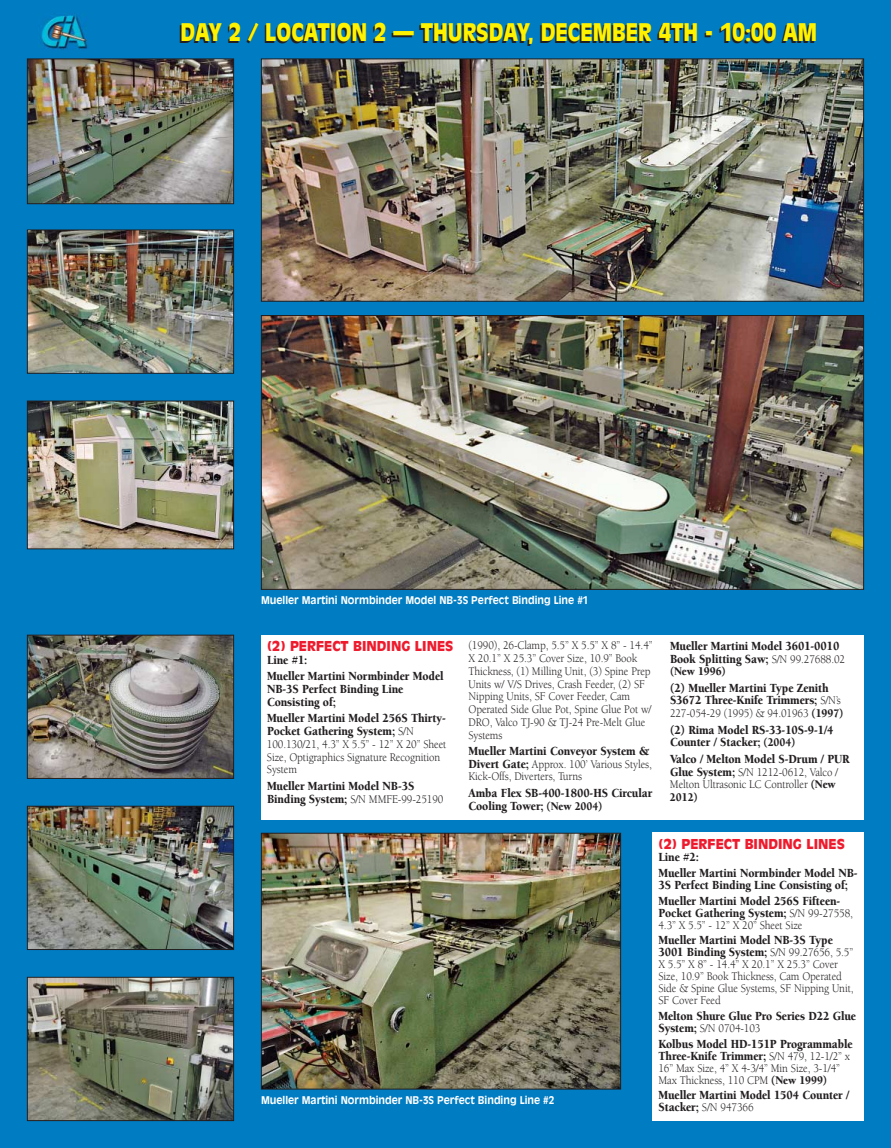
<style>
.page{position:relative;width:891px;height:1148px;background:#fff}
.page>*{position:absolute;margin:0;border:0;box-sizing:border-box;transform-origin:0 0}
.t1{font:900 24px "Antique Olive";color:#fff200;scale:.85 1}
.t2{font:900 13.5px "Antique Olive";color:#ed1b2d}
.t3{font:900 12.75px/12.8px "Berkeley";letter-spacing:-.01em;color:#231f20;scale:.9 1}
.t4{font:12px/12.8px "Berkeley";letter-spacing:-.01em;color:#231f20;scale:.9 1}
.t5{font:900 12px "Berkeley";letter-spacing:-.01em;color:#231f20;scale:.9 1}
.t6{font:700 10.5px "Antique Olive";color:#fff;scale:.95 1}
.s1{font-weight:400;font-size:12px}
.s2{font-weight:900;font-size:12.75px}
.s3{font-size:12px}
.s4{font-weight:900}
</style>
<div class="page">
<img style="left:0;top:0;width:891px;height:1148px">
<h1 class="t1" style="left:180px;top:22px;width:750px">DAY 2 / LOCATION 2 — THURSDAY, DECEMBER 4TH - 10:00 AM</h1>
<p class="t6" style="left:261px;top:595px;width:346px">Mueller Martini Normbinder Model NB-3S Perfect Binding Line #1</p>
<p class="t2" style="left:267px;top:640px;width:188px">(2) PERFECT BINDING LINES</p>
<p class="t3" style="left:267px;top:653px;width:198px;line-height:16.4px">Line #1:<br>Mueller Martini Normbinder Model</p>
<p class="t3" style="left:267px;top:684px;width:153px">NB-3S Perfect Binding Line<br>Consisting of;</p>
<p class="t3" style="left:267px;top:713px;width:200px">Mueller Martini Model 256S Thirty-<br>Pocket Gathering System; <span class="s1">S/N</span></p>
<p class="t4" style="left:267px;top:738px;width:201px">100.130/21, 4.3” X 5.5” - 12” X 20” Sheet<br>Size, Optigraphics Signature Recognition<br>System</p>
<p class="t3" style="left:267px;top:780px;width:165px">Mueller Martini Model NB-3S</p>
<p class="t4" style="left:267px;top:793px;width:198px"><span class="s2">Binding System;</span> S/N MMFE-99-25190</p>
<p class="t4" style="left:468px;top:640px;width:206px">(1990), 26-Clamp, 5.5” X 5.5” X 8” - 14.4” X 20.1” X 25.3” Cover Size, 10.9” Book Thickness, (1) Milling Unit, (3) Spine Prep Units w/ V/S Drives, Crash Feeder, (2) SF Nipping Units, SF Cover Feeder, Cam Operated Side Glue Pot, Spine Glue Pot w/ DRO, Valco TJ-90 &amp; TJ-24 Pre-Melt Glue Systems</p>
<p class="t3" style="left:468px;top:745px;width:203px">Mueller Martini Conveyor System &amp;</p>
<p class="t4" style="left:468px;top:758px;width:205px"><span class="s2">Divert Gate;</span> Approx. 100’ Various Styles,<br>Kick-Offs, Diverters, Turns</p>
<p class="t3" style="left:468px;top:787px;width:206px">Amba Flex SB-400-1800-HS Circular<br>Cooling Tower; <span class="s3">(New 2004)</span></p>
<p class="t3" style="left:670px;top:640px;width:196px">Mueller Martini Model 3601-0010<br>Book Splitting Saw; <span class="s1">S/N 99.27688.02</span></p>
<p class="t5" style="left:670px;top:667px;width:64px">(New 1996)</p>
<p class="t3" style="left:670px;top:682px;width:191px">(2) Mueller Martini Type Zenith<br>S3672 Three-Knife Trimmers; <span class="s1">S/N’s</span></p>
<p class="t4" style="left:670px;top:708px;width:194px">227-054-29 (1995) &amp; 94.01963 <span class="s4">(1997)</span></p>
<p class="t3" style="left:670px;top:724px;width:183px">(2) Rima Model RS-33-10S-9-1/4<br>Counter / Stacker; <span class="s3">(2004)</span></p>
<p class="t3" style="left:670px;top:753px;width:201px">Valco / Melton Model S-Drum / PUR</p>
<p class="t4" style="left:670px;top:766px;width:189px"><span class="s2">Glue System;</span> S/N 1212-0612, Valco /<br>Melton Ultrasonic LC Controller <span class="s4">(New<br>2012)</span></p>
<p class="t6" style="left:261px;top:1095px;width:310px">Mueller Martini Normbinder NB-3S Perfect Binding Line #2</p>
<p class="t2" style="left:658px;top:838px;width:188px">(2) PERFECT BINDING LINES</p>
<p class="t3" style="left:658px;top:850px;width:223px;line-height:15.6px">Line #2:<br>Mueller Martini Normbinder Model NB-</p>
<p class="t3" style="left:658px;top:878px;width:212px;line-height:15.6px">3S Perfect Binding Line Consisting of;<br>Mueller Martini Model 256S Fifteen-</p>
<p class="t3" style="left:658px;top:907px;width:218px">Pocket Gathering System; <span class="s1">S/N 99-27558,</span></p>
<p class="t4" style="left:658px;top:919px;width:161px">4.3” X 5.5” - 12” X 20” Sheet Size</p>
<p class="t3" style="left:658px;top:935px;width:218px;line-height:12px">Mueller Martini Model NB-3S Type<br>3001 Binding System; <span class="s1">S/N 99.27656, 5.5”</span></p>
<p class="t4" style="left:659px;top:959px;width:218px;line-height:12px">X 5.5” X 8” - 14.4” X 20.1” X 25.3” Cover Size, 10.9” Book Thickness, Cam Operated Side &amp; Spine Glue Systems, SF Nipping Unit, SF Cover Feed</p>
<p class="t3" style="left:658px;top:1010px;width:221px">Melton Shure Glue Pro Series D22 Glue</p>
<p class="t4" style="left:658px;top:1023px;width:115px"><span class="s2">System;</span> S/N 0704-103</p>
<p class="t3" style="left:658px;top:1038px;width:217px;line-height:12px">Kolbus Model HD-151P Programmable<br>Three-Knife Trimmer; <span class="s1">S/N 479, 12-1/2” x</span></p>
<p class="t4" style="left:659px;top:1063px;width:203px;line-height:12px">16” Max Size, 4” X 4-3/4” Min Size, 3-1/4”<br>Max Thickness, 110 CPM <span class="s4">(New 1999)</span></p>
<p class="t3" style="left:658px;top:1090px;width:214px">Mueller Martini Model 1504 Counter /</p>
<p class="t4" style="left:658px;top:1102px;width:107px"><span class="s2">Stacker;</span> S/N 947366</p>
</div>
